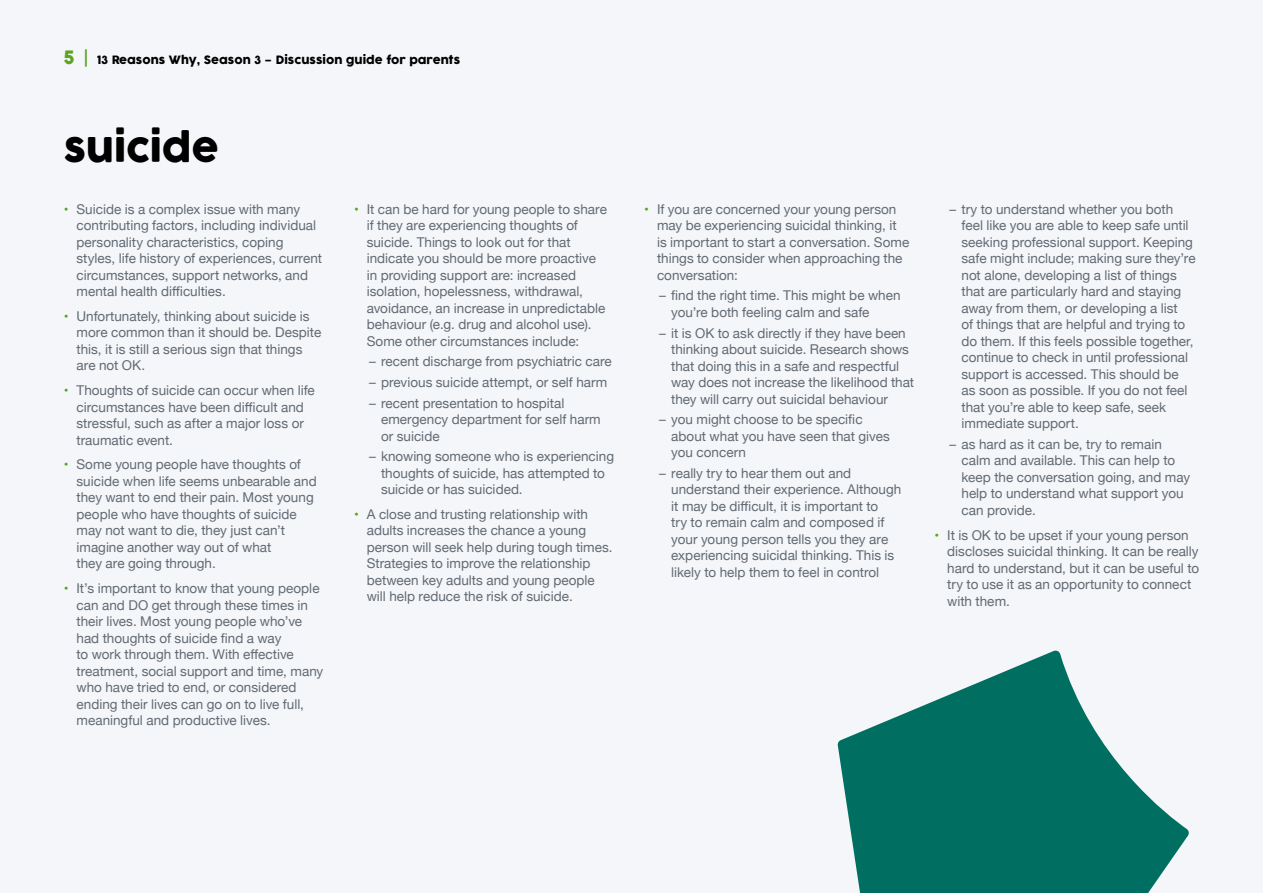
<style>
.page{position:relative;width:1263px;height:893px;background:#f5f6f9}
.page>*{position:absolute;margin:0;border:0;box-sizing:border-box;transform-origin:0 0}
.t1{font:39px "Cocogoose";letter-spacing:-.005em;color:#000}
.t2{font:13.5px/16.5px "Helvetica Neue";color:#616a74}
.t3{font:11.25px "Cocogoose";color:#000}
.s1{font-size:18px;color:#5aa51d}
.s2{font-weight:300;font-size:18px;color:#5aa51d}
.s3{color:#5aa51d}
</style>
<div class="page">
<svg style="left:837px;top:650px;width:352px;height:243px;fill:#006f62"></svg>
<p class="t3" style="left:64px;top:52px;width:398px"><span class="s1">5</span> <span class="s2">|</span> 13 Reasons Why, Season 3 – Discussion guide for parents</p>
<h1 class="t1" style="left:64px;top:120px;width:157px">suicide</h1>
<p class="t2" style="left:77px;top:201px;width:247px;text-indent:-13px"><span class="s3">•</span> Suicide is a complex issue with many contributing factors, including individual personality characteristics, coping styles, life history of experiences, current circumstances, support networks, and mental health difficulties.</p>
<p class="t2" style="left:77px;top:309px;width:246px;text-indent:-13px"><span class="s3">•</span> Unfortunately, thinking about suicide is more common than it should be. Despite this, it is still a serious sign that things are not OK.</p>
<p class="t2" style="left:77px;top:383px;width:240px;text-indent:-13px"><span class="s3">•</span> Thoughts of suicide can occur when life circumstances have been difficult and stressful, such as after a major loss or traumatic event.</p>
<p class="t2" style="left:77px;top:457px;width:242px;text-indent:-13px"><span class="s3">•</span> Some young people have thoughts of suicide when life seems unbearable and they want to end their pain. Most young people who have thoughts of suicide may not want to die, they just can’t imagine another way out of what<br>they are going through.</p>
<p class="t2" style="left:77px;top:581px;width:248px;text-indent:-13px"><span class="s3">•</span> It’s important to know that young people can and DO get through these times in their lives. Most young people who’ve had thoughts of suicide find a way<br>to work through them. With effective treatment, social support and time, many who have tried to end, or considered ending their lives can go on to live full, meaningful and productive lives.</p>
<p class="t2" style="left:367px;top:201px;width:242px;text-indent:-13px"><span class="s3">•</span> It can be hard for young people to share if they are experiencing thoughts of suicide. Things to look out for that indicate you should be more proactive in providing support are: increased isolation, hopelessness, withdrawal, avoidance, an increase in unpredictable behaviour (e.g. drug and alcohol use).<br>Some other circumstances include:</p>
<p class="t2" style="left:369px;top:354px;width:244px">– recent discharge from psychiatric care</p>
<p class="t2" style="left:369px;top:375px;width:240px">– previous suicide attempt, or self harm</p>
<p class="t2" style="left:381px;top:395px;width:221px;text-indent:-12px">– recent presentation to hospital emergency department for self harm or suicide</p>
<p class="t2" style="left:381px;top:449px;width:235px;text-indent:-12px">– knowing someone who is experiencing thoughts of suicide, has attempted to suicide or has suicided.</p>
<p class="t2" style="left:367px;top:507px;width:247px;text-indent:-13px"><span class="s3">•</span> A close and trusting relationship with adults increases the chance a young person will seek help during tough times.<br>Strategies to improve the relationship between key adults and young people will help reduce the risk of suicide.</p>
<p class="t2" style="left:657px;top:201px;width:254px;text-indent:-13px"><span class="s3">•</span> If you are concerned your young person may be experiencing suicidal thinking, it is important to start a conversation. Some things to consider when approaching the conversation:</p>
<p class="t2" style="left:671px;top:288px;width:231px;text-indent:-12px">– find the right time. This might be when you’re both feeling calm and safe</p>
<p class="t2" style="left:671px;top:325px;width:244px;text-indent:-12px">– it is OK to ask directly if they have been thinking about suicide. Research shows that doing this in a safe and respectful way does not increase the likelihood that they will carry out suicidal behaviour</p>
<p class="t2" style="left:671px;top:412px;width:220px;text-indent:-12px">– you might choose to be specific about what you have seen that gives you concern</p>
<p class="t2" style="left:671px;top:465px;width:232px;text-indent:-12px">– really try to hear them out and understand their experience. Although it may be difficult, it is important to<br>try to remain calm and composed if your young person tells you they are experiencing suicidal thinking. This is likely to help them to feel in control</p>
<p class="t2" style="left:961px;top:201px;width:236px;text-indent:-12px">– try to understand whether you both feel like you are able to keep safe until seeking professional support. Keeping safe might include; making sure they’re not alone, developing a list of things that are particularly hard and staying away from them, or developing a list<br>of things that are helpful and trying to do them. If this feels possible together, continue to check in until professional support is accessed. This should be as soon as possible. If you do not feel that you’re able to keep safe, seek immediate support.</p>
<p class="t2" style="left:961px;top:437px;width:230px;text-indent:-12px">– as hard as it can be, try to remain calm and available. This can help to keep the conversation going, and may help to understand what support you can provide.</p>
<p class="t2" style="left:947px;top:527px;width:253px;text-indent:-13px"><span class="s3">•</span> It is OK to be upset if your young person discloses suicidal thinking. It can be really hard to understand, but it can be useful to try to use it as an opportunity to connect with them.</p>
</div>
